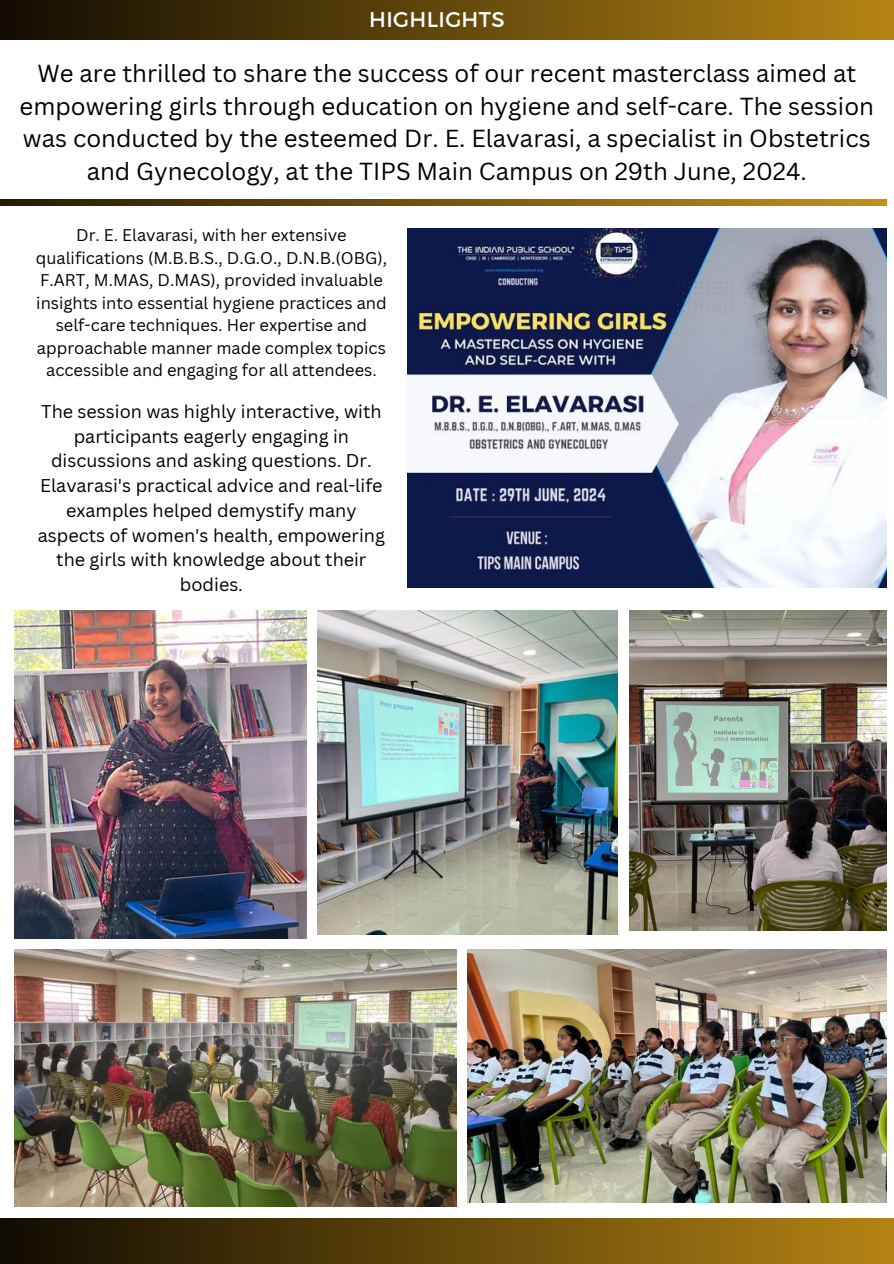
<style>
.page{position:relative;width:894px;height:1264px;background:#fff}
.page>*{position:absolute;margin:0;border:0;box-sizing:border-box;transform-origin:0 0}
.t1{font:24px/32.7px "Canva Sans";color:#000;text-align:center}
.t2{font:21.3px "Montserrat";letter-spacing:.015em;color:#fff}
.t3{font:18px/24.8px "Canva Sans";color:#000;text-align:center}
.t4{font:16.5px/22.5px "Canva Sans";color:#000;text-align:center}
</style>
<div class="page">
<div style="left:0;top:0;width:893px;height:39px;background:linear-gradient(to right,#110c02,#b58414)"></div>
<div style="left:0;top:1217px;width:893px;height:46px;background:linear-gradient(to right,#100c02,#b58314)"></div>
<svg style="left:0;top:200px;width:885px;height:6px;background:#75550c"></svg>
<img style="left:408px;top:229px;width:478px;height:359px">
<img style="left:14px;top:610px;width:292px;height:328px">
<img style="left:14px;top:949px;width:443px;height:257px">
<img style="left:467px;top:949px;width:419px;height:253px">
<img style="left:318px;top:610px;width:299px;height:324px">
<img style="left:629px;top:610px;width:256px;height:320px">
<p class="t2" style="left:369px;top:5px;width:137px">HIGHLIGHTS</p>
<p class="t1" style="left:20px;top:56px;width:855px">We are thrilled to share the success of our recent masterclass aimed at empowering girls through education on hygiene and self-care. The session was conducted by the esteemed Dr. E. Elavarasi, a specialist in Obstetrics and Gynecology, at the TIPS Main Campus on 29th June, 2024.</p>
<p class="t4" style="left:36px;top:223px;width:352px">Dr. E. Elavarasi, with her extensive qualifications (M.B.B.S., D.G.O., D.N.B.(OBG), F.ART, M.MAS, D.MAS), provided invaluable insights into essential hygiene practices and self-care techniques. Her expertise and approachable manner made complex topics accessible and engaging for all attendees.</p>
<p class="t3" style="left:38px;top:398px;width:348px">The session was highly interactive, with participants eagerly engaging in discussions and asking questions. Dr.<br>Elavarasi's practical advice and real-life examples helped demystify many aspects of women's health, empowering the girls with knowledge about their bodies.</p>
</div>
